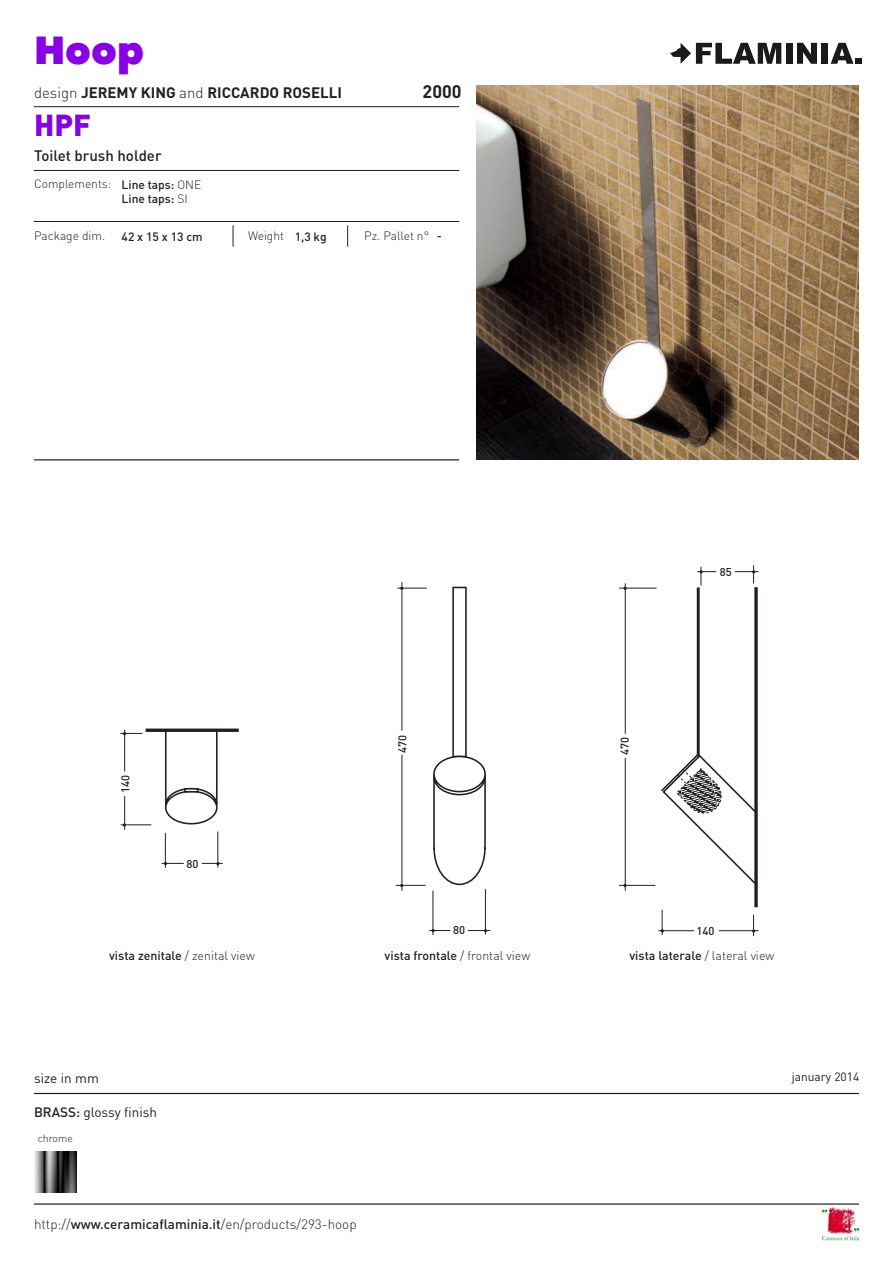
<style>
.page{position:relative;width:893px;height:1263px;background:#fff}
.page>*{position:absolute;margin:0;border:0;box-sizing:border-box;transform-origin:0 0}
.t1{font:800 39px "Avenir Next LT Pro";color:#8800e6}
.t2{font:900 30px "DIN";color:#8800e6}
.t3{font:700 18px "DIN";color:#231f20}
.t4{font:700 15px "DIN";color:#231f20}
.t5{font:500 15px "DIN";color:#231f20}
.t6{font:300 13.5px "DIN";color:#231f20}
.t7{font:13.5px "DIN";color:#231f20}
.t8{font:500 12.3px "DIN";color:#231f20}
.t9{font:300 12px "DIN";color:#231f20}
.t10{font:500 12px/14.4px "DIN";color:#231f20}
.t11{font:12px "DIN";color:#231f20}
.t12{font:500 11.25px "DIN";color:#231f20}
.t13{font:300 10.5px "DIN";color:#231f20}
.s1{font-weight:300}
.s2{font-weight:500}
</style>
<div class="page">
<hr style="left:34px;top:1203px;width:825px;height:2px;background:#231f20">
<img style="left:822px;top:1208px;width:37px;height:32px">
<svg style="left:670px;top:43px;width:111px;height:21px"></svg>
<div style="left:786px;top:43px;width:6px;height:21px;background:#1a1a17"></div>
<svg style="left:797px;top:43px;width:20px;height:21px"></svg>
<div style="left:822px;top:43px;width:6px;height:21px;background:#1a1a17"></div>
<svg style="left:831px;top:43px;width:30px;height:21px"></svg>
<hr style="left:34px;top:459px;width:425px;height:1px;background:#231f20">
<hr style="left:34px;top:106px;width:425px;height:1px;background:#231f20">
<hr style="left:34px;top:170px;width:425px;height:1px;background:#231f20">
<img style="left:476px;top:85px;width:383px;height:374px">
<hr style="left:34px;top:1093px;width:825px;height:1px;background:#231f20">
<hr style="left:34px;top:221px;width:425px;height:1px;background:#231f20">
<svg style="left:233px;top:225px;width:1px;height:22px"></svg>
<svg style="left:347px;top:225px;width:1px;height:22px"></svg>
<svg style="left:429px;top:929px;width:21px;height:3px"></svg>
<hr style="left:433px;top:890px;width:1px;height:45px;background:#231f20">
<svg style="left:468px;top:929px;width:22px;height:3px"></svg>
<hr style="left:485px;top:889px;width:1px;height:45px;background:#231f20">
<svg style="left:162px;top:862px;width:22px;height:3px"></svg>
<hr style="left:165px;top:833px;width:1px;height:35px;background:#231f20">
<svg style="left:202px;top:862px;width:21px;height:3px"></svg>
<hr style="left:217px;top:831px;width:1px;height:36px;background:#231f20">
<hr style="left:658px;top:930px;width:36px;height:1px;background:#231f20">
<hr style="left:719px;top:930px;width:39px;height:1px;background:#231f20">
<svg style="left:661px;top:910px;width:3px;height:25px"></svg>
<svg style="left:752px;top:915px;width:3px;height:21px"></svg>
<svg style="left:697px;top:567px;width:19px;height:19px"></svg>
<svg style="left:735px;top:565px;width:23px;height:18px"></svg>
<hr style="left:124px;top:730px;width:1px;height:41px;background:#231f20">
<hr style="left:124px;top:796px;width:1px;height:34px;background:#231f20">
<svg style="left:120px;top:732px;width:22px;height:3px"></svg>
<hr style="left:121px;top:824px;width:30px;height:1px;background:#231f20">
<hr style="left:625px;top:583px;width:1px;height:151px;background:#231f20">
<hr style="left:625px;top:758px;width:1px;height:133px;background:#231f20">
<hr style="left:619px;top:588px;width:37px;height:1px;background:#231f20">
<hr style="left:619px;top:885px;width:36px;height:1px;background:#231f20">
<hr style="left:402px;top:582px;width:1px;height:149px;background:#231f20">
<hr style="left:402px;top:755px;width:1px;height:136px;background:#231f20">
<svg style="left:398px;top:587px;width:29px;height:3px"></svg>
<hr style="left:396px;top:885px;width:30px;height:1px;background:#231f20">
<hr style="left:697px;top:587px;width:3px;height:169px;background:#231f20">
<div style="left:452px;top:587px;width:15px;height:170px;background:#fff;border:2px solid #231f20"></div>
<svg style="left:433px;top:755px;width:53px;height:131px"></svg>
<svg style="left:165px;top:732px;width:53px;height:93px"></svg>
<svg style="left:754px;top:587px;width:4px;height:320px"></svg>
<svg style="left:146px;top:728px;width:93px;height:4px"></svg>
<svg style="left:184px;top:788px;width:14px;height:4px"></svg>
<svg style="left:661px;top:752px;width:97px;height:134px"></svg>
<img style="left:35px;top:1151px;width:42px;height:42px">
<h1 class="t1" style="left:34px;top:26px;width:112px">Hoop</h1>
<p class="t4" style="left:34px;top:82px;width:309px"><span class="s1">design</span> JEREMY KING <span class="s1">and</span> RICCARDO ROSELLI</p>
<h3 class="t3" style="left:423px;top:79px;width:41px">2000</h3>
<h2 class="t2" style="left:34px;top:105px;width:59px">HPF</h2>
<p class="t5" style="left:34px;top:146px;width:129px">Toilet brush holder</p>
<p class="t10" style="left:122px;top:177px;width:81px">Line taps: <span class="s1">One<br></span>Line taps: <span class="s1">SI</span></p>
<p class="t9" style="left:34px;top:177px;width:79px">Complements:</p>
<p class="t9" style="left:34px;top:229px;width:73px">Package dim.</p>
<p class="t10" style="left:122px;top:229px;width:83px">42 x 15 x 13 cm</p>
<p class="t9" style="left:248px;top:229px;width:80px">Weight <span class="s2">1,3 kg</span></p>
<p class="t9" style="left:364px;top:229px;width:79px">Pz. Pallet n° <span class="s2">-</span></p>
<p class="t12" style="left:118px;top:793px;width:19px;rotate:-90deg">140</p>
<p class="t12" style="left:186px;top:856px;width:13px">80</p>
<p class="t12" style="left:395px;top:753px;width:19px;rotate:-90deg">470</p>
<p class="t12" style="left:617px;top:755px;width:19px;rotate:-90deg">470</p>
<p class="t12" style="left:453px;top:923px;width:13px">80</p>
<p class="t12" style="left:720px;top:565px;width:13px">85</p>
<p class="t12" style="left:696px;top:924px;width:19px">140</p>
<p class="t8" style="left:109px;top:947px;width:147px">vista zenitale <span class="s1">/ zenital view</span></p>
<p class="t8" style="left:385px;top:947px;width:147px">vista frontale <span class="s1">/ frontal view</span></p>
<p class="t8" style="left:629px;top:947px;width:146px">vista laterale <span class="s1">/ lateral view</span></p>
<p class="t7" style="left:34px;top:1069px;width:66px">size in mm</p>
<p class="t11" style="left:792px;top:1069px;width:69px">january 2014</p>
<p class="t7" style="left:34px;top:1103px;width:125px"><span class="s2">BRASS:</span> glossy finish</p>
<p class="t13" style="left:38px;top:1132px;width:37px">chrome</p>
<p class="t6" style="left:34px;top:1216px;width:324px">http://<span class="s2">www.ceramicaflaminia.it</span>/en/products/293-hoop</p>
</div>
